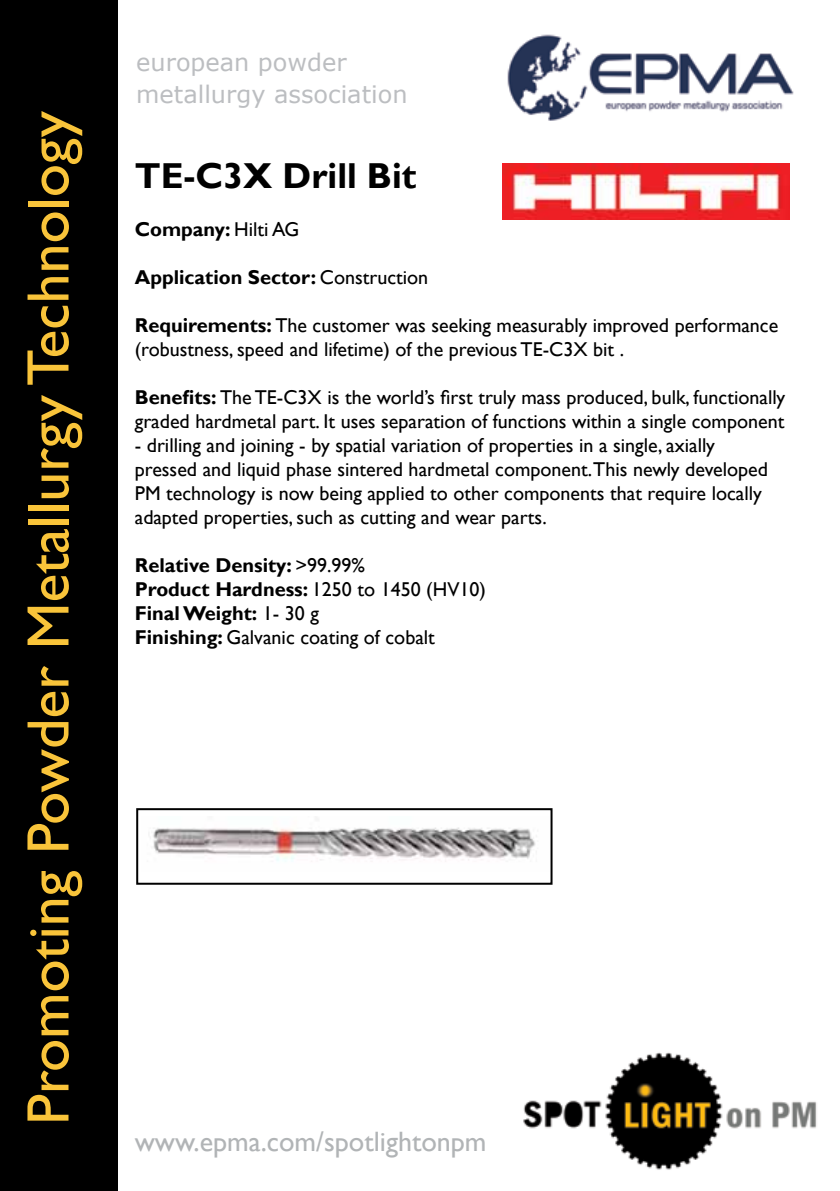
<style>
.page{position:relative;width:840px;height:1191px;background:#fff}
.page>*{position:absolute;margin:0;border:0;box-sizing:border-box;transform-origin:0 0}
.t1{font:60px "Gill Sans";color:#f9c43a}
.t2{font:700 36px "Gill Sans";color:#000}
.t3{font:28px "Gill Sans";color:#b1b4b6}
.t4{font:24px/32px "MS Reference Sans Serif";color:#bcbec1}
.t5{font:20px/24px "Gill Sans";color:#000}
.t6{font:700 20px/24px "Gill Sans";color:#000}
.s1{font-weight:400}
.s2{font-weight:700}
</style>
<div class="page">
<img style="left:502px;top:163px;width:286px;height:56px">
<img style="left:153px;top:827px;width:383px;height:35px">
<div style="left:136px;top:808px;width:416px;height:76px;border:2px solid #000"></div>
<div style="left:0;top:0;width:118px;height:1191px;background:#000"></div>
<img style="left:507px;top:34px;width:287px;height:87px">
<img style="left:523px;top:1052px;width:294px;height:118px">
<h1 class="t1" style="left:13px;top:1124px;width:1015px;rotate:-90deg">Promoting Powder Metallurgy Technology</h1>
<p class="t4" style="left:136px;top:45px;width:273px">european powder metallurgy association</p>
<h2 class="t2" style="left:135px;top:154px;width:283px">TE-C3X Drill Bit</h2>
<p class="t6" style="left:135px;top:218px;width:166px">Company: <span class="s1">Hilti AG</span></p>
<p class="t6" style="left:135px;top:266px;width:295px">Application Sector: <span class="s1">Construction</span></p>
<p class="t5" style="left:135px;top:314px;width:644px"><span class="s2">Requirements:</span> The customer was seeking measurably improved performance (robustness, speed and lifetime) of the previous TE-C3X bit .</p>
<p class="t5" style="left:135px;top:386px;width:651px"><span class="s2">Benefits:</span> The TE-C3X is the world’s first truly mass produced, bulk, functionally graded hardmetal part. It uses separation of functions within a single component</p>
<p class="t5" style="left:135px;top:434px;width:634px">- drilling and joining - by spatial variation of properties in a single, axially pressed and liquid phase sintered hardmetal component.This newly developed PM technology is now being applied to other components that require locally adapted properties, such as cutting and wear parts.</p>
<p class="t6" style="left:135px;top:554px;width:352px">Relative Density: <span class="s1">&gt;99.99%<br></span>Product Hardness: <span class="s1">1250 to 1450 (HV10)<br></span>Final Weight: <span class="s1">1- 30 g<br></span>Finishing: <span class="s1">Galvanic coating of cobalt</span></p>
<h3 class="t3" style="left:135px;top:1125px;width:353px">www.epma.com/spotlightonpm</h3>
</div>
